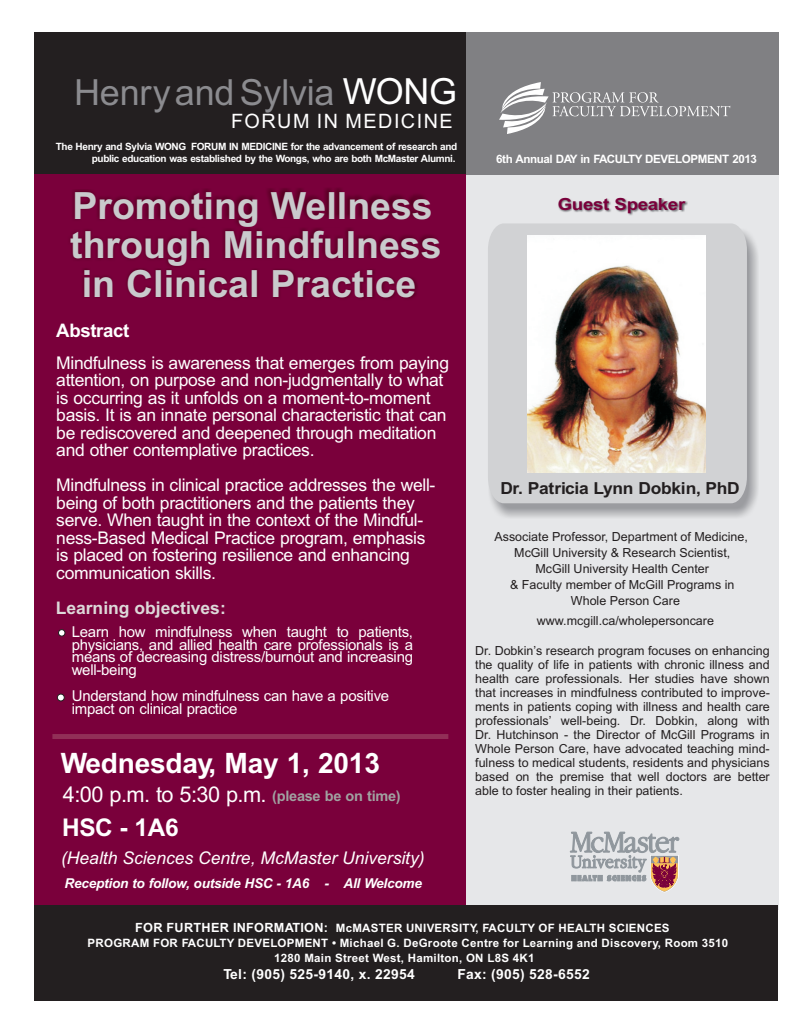
<style>
.page{position:relative;width:810px;height:1035px;background:#fff}
.page>*{position:absolute;margin:0;border:0;box-sizing:border-box;transform-origin:0 0}
.t1{font:700 37.5px/39.2px "Arial";color:#c9cacc;text-align:center}
.t2{font:36px "Arial";letter-spacing:-.01em;color:#8b8b8f}
.t3{font:700 28.12px "Arial";letter-spacing:-.01em;color:#fff}
.t4{font:700 24.38px "Arial";letter-spacing:-.02em;color:#fff}
.t5{font:21.75px "Arial";color:#fff}
.t6{font:19.88px "Arial";letter-spacing:.075em;color:#fff}
.t7{font:700 18.62px "Arial";letter-spacing:-.02em;color:#fff}
.t8{font:17.5px/17.5px "Arial";letter-spacing:-.02em;color:#fff}
.t9{font:italic 17.5px "Arial";color:#fff}
.t10{font:700 17.5px "Arial";color:#ddd9d9}
.t11{font:700 16.75px "Arial";letter-spacing:-.02em;color:#7a003b;scale:1.12 1}
.t12{font:700 16.62px "Arial";letter-spacing:-.02em;color:#231f20;scale:1.05 1}
.t13{font:15px/12.5px "Arial";letter-spacing:-.02em;color:#fff;text-align:justify}
.t14{font:700 13.88px "Arial";letter-spacing:.02em;color:#fff}
.t15{font:italic 700 13.62px "Arial";letter-spacing:-.02em;color:#fff}
.t16{font:12.5px/14px "Arial";color:#231f20;text-align:center}
.t17{font:700 11.62px "Arial";letter-spacing:-.035em;color:#fff}
.t18{font:700 11.5px "Arial";letter-spacing:.02em;color:#fff}
.t19{font:700 10px/12.4px "Arial";letter-spacing:-.035em;color:#fff;text-align:right}
.s1{color:#fff}
.s2{font-style:inherit}
.s3{font-weight:700;font-size:14.5px;color:#a1a2a1}
.s4{font-size:12.75px}
</style>
<div class="page">
<div style="left:34px;top:33px;width:432px;height:142px;background:#231f20"></div>
<div style="left:466px;top:33px;width:312px;height:142px;background:#808083"></div>
<div style="left:466px;top:175px;width:312px;height:734px;background:#e6e7e9"></div>
<div style="left:34px;top:175px;width:432px;height:730px;background:#7a003b"></div>
<img style="left:82px;top:268px;width:336px;height:31px">
<div style="left:52px;top:734px;width:396px;height:5px;background:#912f57"></div>
<div style="left:35px;top:905px;width:743px;height:96px;background:#231f20"></div>
<img style="left:558px;top:198px;width:129px;height:18px">
<div style="left:488px;top:223px;width:259px;height:280px;background:#d1d2d4"></div>
<svg style="left:570px;top:832px;width:109px;height:60px"></svg>
<svg style="left:499px;top:82px;width:231px;height:52px"></svg>
<svg style="left:57px;top:694px;width:8px;height:7px"></svg>
<svg style="left:58px;top:629px;width:7px;height:7px"></svg>
<img style="left:528px;top:236px;width:177px;height:237px">
<h2 class="t2" style="left:74px;top:78px;width:384px">Henryand Sylvia <span class="s1">WONG</span></h2>
<h3 class="t6" style="left:231px;top:113px;width:223px">FORUM IN MEDICINE</h3>
<p class="t19" style="left:56px;top:141px;width:403px">The Henry and Sylvia WONG FORUM IN MEDICINE for the advancement of research and public education was established by the Wongs, who are both McMaster Alumni.</p>
<h1 class="t1" style="left:70px;top:189px;width:373px">Promoting Wellness through Mindfulness in Clinical Practice</h1>
<h3 class="t7" style="left:56px;top:323px;width:75px">Abstract</h3>
<p class="t8" style="left:56px;top:356px;width:394px">Mindfulness is awareness that emerges from paying attention, on purpose and non-jud<span class="s2">g</span>mentally to what is occurring as it unfolds on a moment-to-moment basis. It is an innate personal characteristic that can be rediscovered and deepened through meditation and other contemplative practices.</p>
<p class="t8" style="left:56px;top:478px;width:381px">Mindfulness in clinical practice addresses the well&shy;being of both practitioners and the patients they serve. When taught in the context of the Mindful&shy;ness-Based Medical Practice program, emphasis is placed on fostering resilience and enhancing communication skills.</p>
<h3 class="t10" style="left:56px;top:602px;width:172px">Learning objectives:</h3>
<p class="t13" style="left:72px;top:627px;width:343px">Learn how mindfulness when taught to patients, physicians, and allied health care professionals is a means of decreasing distress/burnout and increasing well-being</p>
<p class="t13" style="left:72px;top:691px;width:319px">Understand how mindfulness can have a positive impact on clinical practice</p>
<h3 class="t3" style="left:61px;top:753px;width:321px">Wednesday, May 1, 2013</h3>
<h3 class="t5" style="left:63px;top:786px;width:339px">4:00 p.m. to 5:30 p.m. <span class="s3">(please be on time)</span></h3>
<h3 class="t4" style="left:62px;top:818px;width:118px">HSC - 1A6</h3>
<h3 class="t9" style="left:61px;top:851px;width:365px">(Health Sciences Centre, McMaster University)</h3>
<p class="t15" style="left:65px;top:878px;width:359px">Reception to follow, outside HSC - 1A6 - All Welcome</p>
<p class="t17" style="left:496px;top:154px;width:262px">6th Annual DAY in FACULTY DEVELOPMENT 2013</p>
<h3 class="t11" style="left:558px;top:197px;width:115px">Guest Speaker</h3>
<h3 class="t12" style="left:500px;top:482px;width:229px">Dr. Patricia Lynn Dobkin, PhD</h3>
<p class="t16" style="left:494px;top:531px;width:255px">Associate Professor, Department of Medicine,</p>
<p class="t16" style="left:510px;top:546px;width:226px;line-height:15.9px">McGill University &amp; Research Scientist,<br>McGill University Health Center<br>&amp; Faculty member of McGill Programs in<br>Whole Person Care</p>
<p class="t16" style="left:537px;top:615px;width:179px">www.mcgill.ca/wholepersoncare</p>
<p class="t16" style="left:475px;top:645px;width:296px;text-align:justify">Dr. Dobkin’s research program focuses on enhancing the quality of life in patients with chronic illness and health care professionals. Her studies have shown that increases in mindfulness contributed to improve&shy;ments in patients coping with illness and health care professionals’ well-being. Dr. Dobkin, along with Dr. Hutchinson - the Director of McGill Programs in Whole Person Care, have advocated teaching mind&shy;fulness to medical students, residents and physicians based on the premise that well doctors are better able to foster healing in their patients.</p>
<p class="t18" style="left:135px;top:923px;width:536px"><span class="s4">FOR FURTHER INFORMATION:</span> McMASTER UNIVERSITY, FACULTY OF HEALTH SCIENCES</p>
<p class="t18" style="left:88px;top:938px;width:642px">PROGRAM FOR FACULTY DEVELOPMENT • Michael G. DeGroote Centre for Learning and Discovery, Room 3510</p>
<p class="t18" style="left:274px;top:953px;width:262px">1280 Main Street West, Hamilton, ON L8S 4K1</p>
<p class="t14" style="left:224px;top:969px;width:193px">Tel: (905) 525-9140, x. 22954</p>
<p class="t14" style="left:457px;top:969px;width:134px">Fax: (905) 528-6552</p>
</div>
